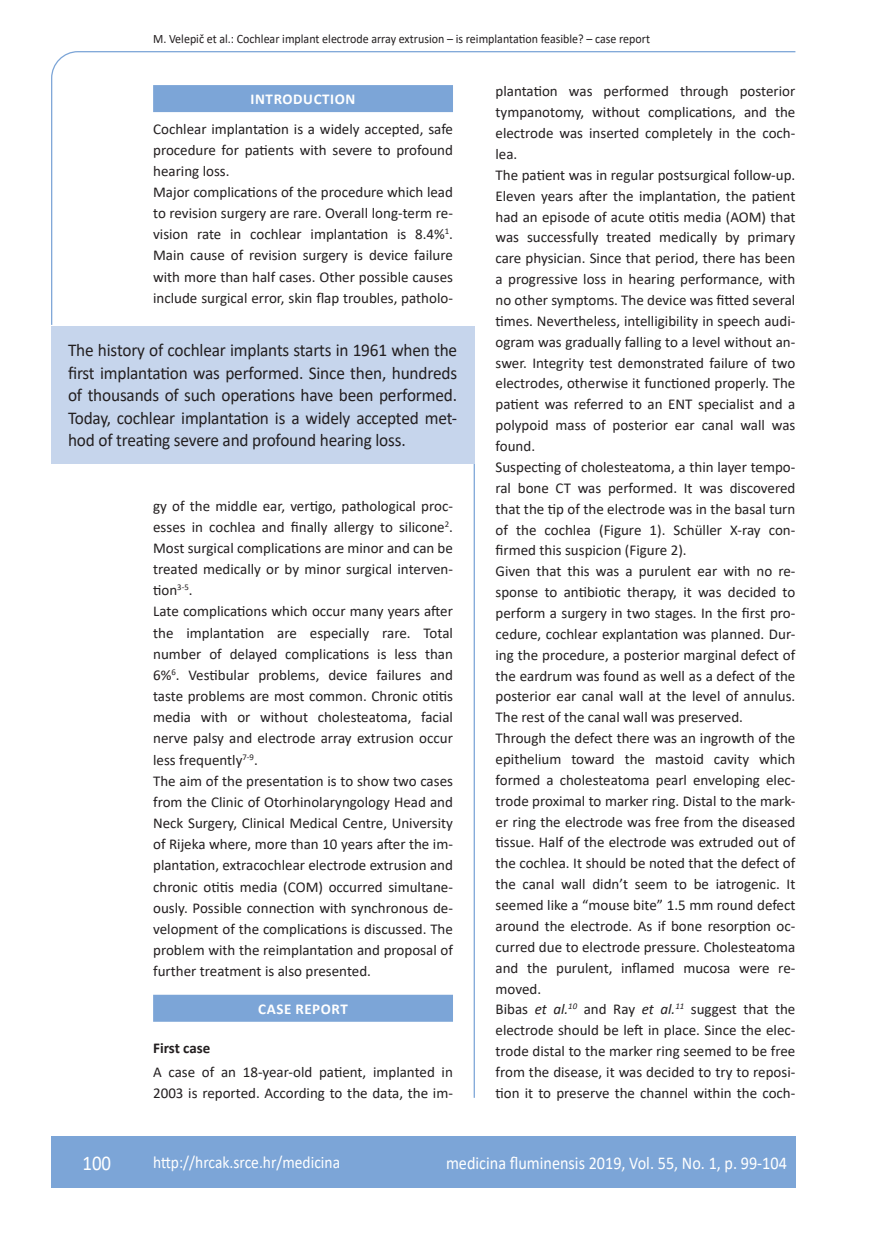
<style>
.page{position:relative;width:872px;height:1234px;background:#fff}
.page>*{position:absolute;margin:0;border:0;box-sizing:border-box;transform-origin:0 0}
.t1{font:21px "Calibri";color:#fff;scale:.9 1}
.anterfile{font:18px/22.5px "Calibri";letter-spacing:-.01em;color:#231f20;text-align:justify;scale:.96 1}
.t2{font:18px "Calibri";color:#fff;scale:.9 1}
.t3{font:17.25px "Calibri";color:#fff;scale:.9 1}
.osnovni_tekst{font:15px/20.9px "Calibri";color:#231f20;text-align:justify}
.naslov_ruler{font:700 15px "Calibri";letter-spacing:.04em;color:#fff}
.podnaslov{font:700 15px "Calibri";color:#231f20}
.glava{font:12.75px "Calibri";color:#231f20;scale:.94 1}
.s1{font-style:italic}
</style>
<div class="page">
<svg style="left:51px;top:51px;width:745px;height:274px"></svg>
<hr style="left:473px;top:463px;width:2px;height:634px;background:#7ca5d7">
<div style="left:51px;top:1135px;width:744px;height:51px;background:#7ca5d7"></div>
<div style="left:153px;top:85px;width:300px;height:27px;background:#7ca5d7"></div>
<div style="left:51px;top:325px;width:423px;height:138px;background:#c6d5ec"></div>
<div style="left:153px;top:994px;width:300px;height:27px;background:#7ca5d7"></div>
<p class="glava" style="left:153px;top:29px;width:530px">M. Velepič et al.: Cochlear implant electrode array extrusion – is reimplantation feasible? – case report</p>
<p class="naslov_ruler" style="left:251px;top:88px;width:106px">INTRODUCTION</p>
<p class="osnovni_tekst" style="left:153px;top:118px;width:301px">Cochlear implantation is a widely accepted, safe procedure for patients with severe to profound hearing loss.</p>
<p class="osnovni_tekst" style="left:153px;top:181px;width:301px">Major complications of the procedure which lead to revision surgery are rare. Overall long-term re&shy;vision rate in cochlear implantation is 8.4%<sup>1</sup>.<br>Main cause of revision surgery is device failure with more than half cases. Other possible causes include surgical error, skin flap troubles, patholo-</p>
<p class="anterfile" style="left:68px;top:338px;width:407px">The history of cochlear implants starts in 1961 when the first implantation was performed. Since then, hundreds of thousands of such operations have been performed.<br>Today, cochlear implantation is a widely accepted met&shy;hod of treating severe and profound hearing loss.</p>
<p class="osnovni_tekst" style="left:153px;top:494px;width:301px">gy of the middle ear, vertigo, pathological proc&shy;esses in cochlea and finally allergy to silicone<sup>2</sup>.<br>Most surgical complications are minor and can be treated medically or by minor surgical interven&shy;tion<sup>3-5</sup>.</p>
<p class="osnovni_tekst" style="left:153px;top:600px;width:301px">Late complications which occur many years after the implantation are especially rare. Total number of delayed complications is less than 6%<sup>6</sup>. Vestibular problems, device failures and taste problems are most common. Chronic otitis media with or without cholesteatoma, facial nerve palsy and electrode array extrusion occur less frequently<sup>7-9</sup>.</p>
<p class="osnovni_tekst" style="left:153px;top:769px;width:301px">The aim of the presentation is to show two cases from the Clinic of Otorhinolaryngology Head and Neck Surgery, Clinical Medical Centre, University of Rijeka where, more than 10 years after the im&shy;plantation, extracochlear electrode extrusion and chronic otitis media (COM) occurred simultane&shy;ously. Possible connection with synchronous de&shy;velopment of the complications is discussed. The problem with the reimplantation and proposal of further treatment is also presented.</p>
<p class="naslov_ruler" style="left:258px;top:997px;width:91px">CASE REPORT</p>
<p class="podnaslov" style="left:153px;top:1036px;width:59px">First case</p>
<p class="osnovni_tekst" style="left:153px;top:1060px;width:301px">A case of an 18-year-old patient, implanted in<br>2003 is reported. According to the data, the im-</p>
<p class="osnovni_tekst" style="left:495px;top:81px;width:301px">plantation was performed through posterior tympanotomy, without complications, and the electrode was inserted completely in the coch&shy;lea.</p>
<p class="osnovni_tekst" style="left:495px;top:164px;width:301px">The patient was in regular postsurgical follow-up.<br>Eleven years after the implantation, the patient had an episode of acute otitis media (AOM) that was successfully treated medically by primary care physician. Since that period, there has been a progressive loss in hearing performance, with no other symptoms. The device was fitted several times. Nevertheless, intelligibility in speech audi&shy;ogram was gradually falling to a level without an&shy;swer. Integrity test demonstrated failure of two electrodes, otherwise it functioned properly. The patient was referred to an ENT specialist and a polypoid mass of posterior ear canal wall was found.</p>
<p class="osnovni_tekst" style="left:495px;top:456px;width:301px">Suspecting of cholesteatoma, a thin layer tempo&shy;ral bone CT was performed. It was discovered that the tip of the electrode was in the basal turn of the cochlea (Figure 1). Schüller X-ray con&shy;firmed this suspicion (Figure 2).</p>
<p class="osnovni_tekst" style="left:495px;top:560px;width:301px">Given that this was a purulent ear with no re&shy;sponse to antibiotic therapy, it was decided to perform a surgery in two stages. In the first pro&shy;cedure, cochlear explantation was planned. Dur&shy;ing the procedure, a posterior marginal defect of the eardrum was found as well as a defect of the posterior ear canal wall at the level of annulus.<br>The rest of the canal wall was preserved.</p>
<p class="osnovni_tekst" style="left:495px;top:727px;width:301px">Through the defect there was an ingrowth of the epithelium toward the mastoid cavity which formed a cholesteatoma pearl enveloping elec&shy;trode proximal to marker ring. Distal to the mark&shy;er ring the electrode was free from the diseased tissue. Half of the electrode was extruded out of the cochlea. It should be noted that the defect of the canal wall didn’t seem to be iatrogenic. It seemed like a “mouse bite” 1.5 mm round defect around the electrode. As if bone resorption oc&shy;curred due to electrode pressure. Cholesteatoma and the purulent, inflamed mucosa were re&shy;moved.</p>
<p class="osnovni_tekst" style="left:495px;top:998px;width:301px">Bibas <span class="s1">et al.</span><sup>10</sup> and Ray <span class="s1">et al.</span><sup>11</sup> suggest that the electrode should be left in place. Since the elec&shy;trode distal to the marker ring seemed to be free from the disease, it was decided to try to reposi&shy;tion it to preserve the channel within the coch-</p>
<p class="t1" style="left:82px;top:1147px;width:33px">100</p>
<p class="t3" style="left:153px;top:1149px;width:209px">http://hrcak.srce.hr/medicina</p>
<p class="t2" style="left:446px;top:1149px;width:380px">medicina fluminensis 2019, Vol. 55, No. 1, p. 99-104</p>
</div>
